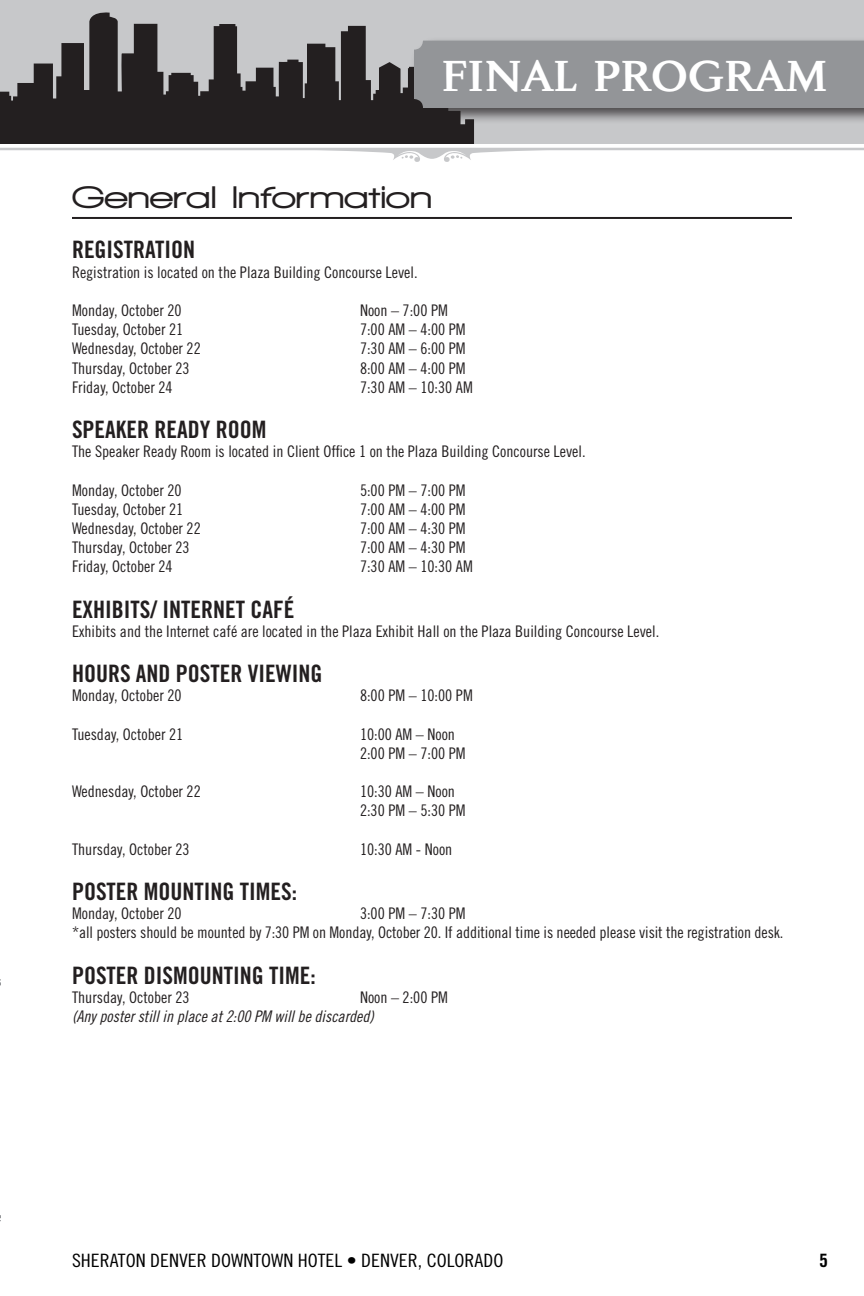
<style>
.page{position:relative;width:864px;height:1296px;background:#fff}
.page>*{position:absolute;margin:0;border:0;box-sizing:border-box;transform-origin:0 0}
.t1{font:700 44.2px "Aragon";color:#fff;scale:1.09 1}
.t2{font:900 32px "Walkway Expand";color:#231f20}
.t3{font:24px "Trade Gothic LT Std Bd Cn 20";color:#231f20}
.t4{font:18.4px "Trade Gothic LT Std Cn 18";color:#000;scale:1.09 1}
.t5{font:18.4px "Trade Gothic LT Std Bd Cn 20";color:#000;scale:1.09 1}
.t6{font:16px/19.2px "Trade Gothic LT Std Cn 18";color:#231f20}
.t7{font:16px "Trade Gothic LT Std Cn 18 Obl";color:#231f20}
</style>
<div class="page">
<div style="left:0;top:0;width:864px;height:144px;background:#c7c8ca"></div>
<svg style="left:0;top:12px;width:474px;height:132px;fill:#231f20"></svg>
<div style="left:410px;top:37px;width:454px;height:87px;background:#231f20;opacity:.75"></div>
<div style="left:414px;top:41px;width:450px;height:67px;background:#939598"></div>
<hr style="left:0;top:148px;width:864px;height:2px;background:#c7c8ca">
<svg style="left:301px;top:150px;width:262px;height:12px"></svg>
<hr style="left:72px;top:217px;width:720px;height:2px;background:#231f20">
<svg style="left:0;top:979px;width:1px;height:243px"></svg>
<h1 class="t1" style="left:441px;top:47px;width:356px">FINAL PROGRAM</h1>
<h2 class="t2" style="left:72px;top:180px;width:362px">General Information</h2>
<h3 class="t3" style="left:72px;top:235px;width:125px">REGISTRATION</h3>
<p class="t6" style="left:72px;top:262px;width:347px">Registration is located on the Plaza Building Concourse Level.</p>
<p class="t6" style="left:72px;top:300px;width:111px">Monday, October 20</p>
<p class="t6" style="left:360px;top:300px;width:89px">Noon – 7:00 PM</p>
<p class="t6" style="left:72px;top:320px;width:113px">Tuesday, October 21</p>
<p class="t6" style="left:360px;top:320px;width:107px">7:00 AM – 4:00 PM</p>
<p class="t6" style="left:72px;top:339px;width:130px">Wednesday, October 22</p>
<p class="t6" style="left:360px;top:339px;width:107px">7:30 AM – 6:00 PM</p>
<p class="t6" style="left:72px;top:358px;width:119px">Thursday, October 23</p>
<p class="t6" style="left:360px;top:358px;width:107px">8:00 AM – 4:00 PM</p>
<p class="t6" style="left:72px;top:377px;width:102px">Friday, October 24</p>
<p class="t6" style="left:360px;top:377px;width:114px">7:30 AM – 10:30 AM</p>
<h3 class="t3" style="left:72px;top:415px;width:196px">SPEAKER READY ROOM</h3>
<p class="t6" style="left:72px;top:442px;width:515px">The Speaker Ready Room is located in Client Office 1 on the Plaza Building Concourse Level.</p>
<p class="t6" style="left:72px;top:480px;width:111px">Monday, October 20</p>
<p class="t6" style="left:360px;top:480px;width:107px">5:00 PM – 7:00 PM</p>
<p class="t6" style="left:72px;top:499px;width:113px">Tuesday, October 21</p>
<p class="t6" style="left:360px;top:499px;width:107px">7:00 AM – 4:00 PM</p>
<p class="t6" style="left:72px;top:518px;width:130px">Wednesday, October 22</p>
<p class="t6" style="left:360px;top:518px;width:107px">7:00 AM – 4:30 PM</p>
<p class="t6" style="left:72px;top:538px;width:119px">Thursday, October 23</p>
<p class="t6" style="left:360px;top:538px;width:107px">7:00 AM – 4:30 PM</p>
<p class="t6" style="left:72px;top:557px;width:102px">Friday, October 24</p>
<p class="t6" style="left:360px;top:557px;width:114px">7:30 AM – 10:30 AM</p>
<h3 class="t3" style="left:72px;top:594px;width:224px">EXHIBITS/ INTERNET CAFÉ</h3>
<p class="t6" style="left:72px;top:621px;width:589px">Exhibits and the Internet café are located in the Plaza Exhibit Hall on the Plaza Building Concourse Level.</p>
<h3 class="t3" style="left:72px;top:659px;width:252px">HOURS AND POSTER VIEWING</h3>
<p class="t6" style="left:72px;top:686px;width:111px">Monday, October 20</p>
<p class="t6" style="left:360px;top:686px;width:114px">8:00 PM – 10:00 PM</p>
<p class="t6" style="left:72px;top:724px;width:113px">Tuesday, October 21</p>
<p class="t6" style="left:360px;top:724px;width:107px">10:00 AM – Noon<br>2:00 PM – 7:00 PM</p>
<p class="t6" style="left:72px;top:782px;width:130px">Wednesday, October 22</p>
<p class="t6" style="left:360px;top:782px;width:107px">10:30 AM – Noon<br>2:30 PM – 5:30 PM</p>
<p class="t6" style="left:72px;top:839px;width:119px">Thursday, October 23</p>
<p class="t6" style="left:360px;top:839px;width:94px">10:30 AM - Noon</p>
<h3 class="t3" style="left:72px;top:877px;width:227px">POSTER MOUNTING TIMES:</h3>
<p class="t6" style="left:72px;top:904px;width:111px">Monday, October 20</p>
<p class="t6" style="left:72px;top:904px;width:713px;text-indent:288px">3:00 PM – 7:30 PM<br>*all posters should be mounted by 7:30 PM on Monday, October 20. If additional time is needed please visit the registration desk.</p>
<h3 class="t3" style="left:72px;top:960px;width:245px">POSTER DISMOUNTING TIME:</h3>
<p class="t6" style="left:72px;top:987px;width:119px">Thursday, October 23</p>
<p class="t6" style="left:360px;top:987px;width:89px">Noon – 2:00 PM</p>
<p class="t7" style="left:72px;top:1007px;width:304px">(Any poster still in place at 2:00 PM will be discarded)</p>
<p class="t4" style="left:72px;top:1250px;width:397px">SHERATON DENVER DOWNTOWN HOTEL • DENVER, COLORADO</p>
<p class="t5" style="left:819px;top:1249px;width:10px">5</p>
</div>
